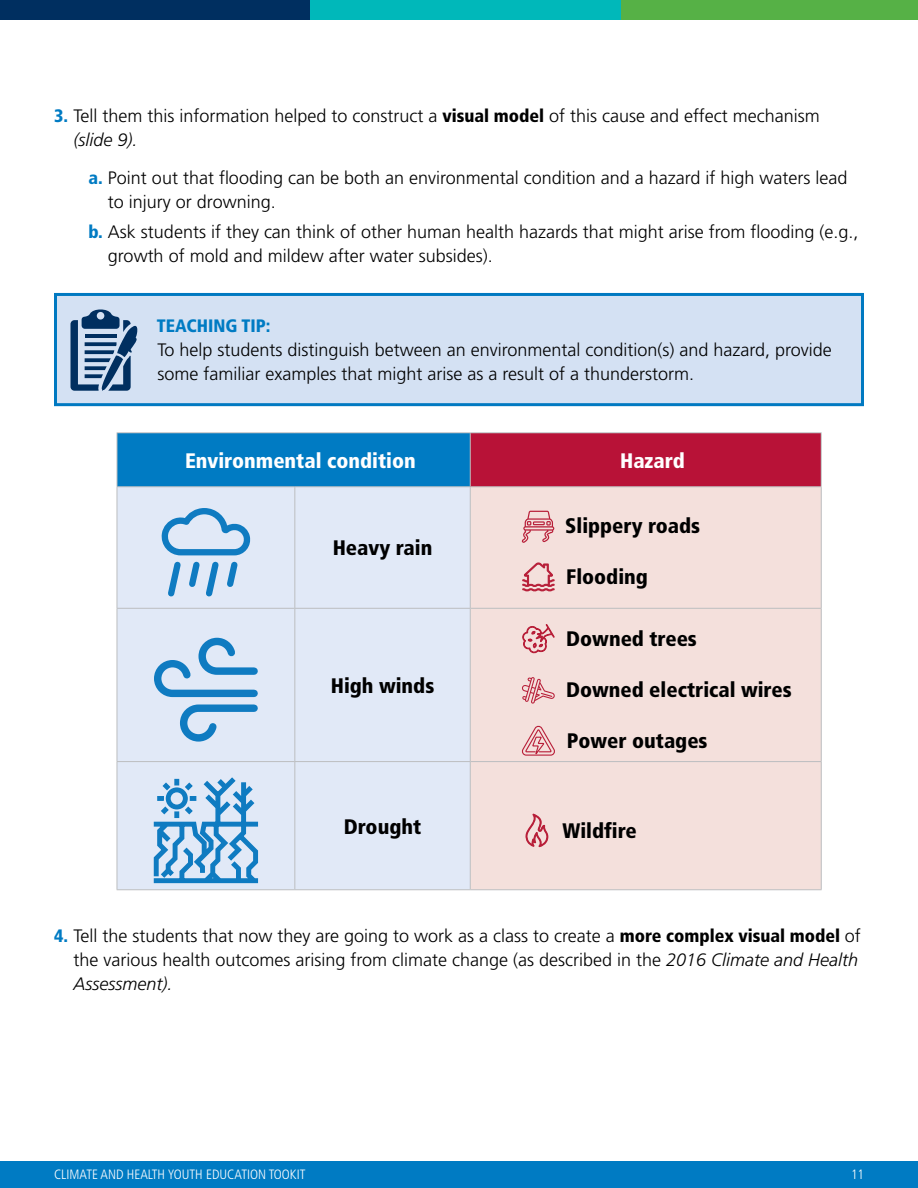
<style>
.page{position:relative;width:918px;height:1188px;background:#fff}
.page>*{position:absolute;margin:0;border:0;box-sizing:border-box;transform-origin:0 0}
.t1{font:900 condensed 21px "Frutiger";color:#000}
.t2{font:900 condensed 21px "Frutiger";color:#fff}
.t3{font:300 18px/24px "Frutiger";color:#000}
.t4{font:900 condensed 18px "Frutiger";color:#007bc3}
.t5{font:300 condensed 13.5px "Frutiger";color:#fff}
.s1{font-weight:900;font-stretch:condensed;color:#007bc3}
.s2{font-weight:900;font-stretch:condensed}
.s3{font-style:italic}
</style>
<div class="page">
<div style="left:0;top:1161px;width:918px;height:27px;background:#007bc3"></div>
<div style="left:0;top:0;width:310px;height:20px;background:#002f60"></div>
<div style="left:310px;top:0;width:311px;height:20px;background:#00b8ba"></div>
<div style="left:621px;top:0;width:297px;height:20px;background:#56b146"></div>
<div style="left:56px;top:294px;width:806px;height:111px;background:#d4e1f3"></div>
<svg style="left:71px;top:309px;width:67px;height:82px"></svg>
<div style="left:54px;top:293px;width:810px;height:113px;border:3px solid #0079c1"></div>
<div style="left:117px;top:433px;width:353px;height:54px;background:#007bc3"></div>
<div style="left:470px;top:433px;width:351px;height:54px;background:#b81237"></div>
<div style="left:118px;top:487px;width:352px;height:402px;background:#e1e9f7"></div>
<div style="left:471px;top:487px;width:350px;height:402px;background:#f4e0dc"></div>
<hr style="left:117px;top:487px;width:1px;height:121px;background:#bcbec0">
<hr style="left:294px;top:487px;width:1px;height:121px;background:#bcbec0">
<hr style="left:470px;top:487px;width:1px;height:121px;background:#bcbec0">
<hr style="left:821px;top:487px;width:1px;height:121px;background:#bcbec0">
<hr style="left:117px;top:608px;width:178px;height:1px;background:#bcbec0">
<hr style="left:117px;top:609px;width:1px;height:152px;background:#bcbec0">
<hr style="left:295px;top:608px;width:175px;height:1px;background:#bcbec0">
<hr style="left:294px;top:609px;width:1px;height:152px;background:#bcbec0">
<hr style="left:470px;top:608px;width:352px;height:1px;background:#bcbec0">
<hr style="left:470px;top:609px;width:1px;height:152px;background:#bcbec0">
<hr style="left:821px;top:609px;width:1px;height:152px;background:#bcbec0">
<hr style="left:117px;top:761px;width:178px;height:1px;background:#bcbec0">
<hr style="left:117px;top:762px;width:1px;height:127px;background:#bcbec0">
<hr style="left:295px;top:761px;width:175px;height:1px;background:#bcbec0">
<hr style="left:294px;top:762px;width:1px;height:127px;background:#bcbec0">
<hr style="left:470px;top:761px;width:352px;height:1px;background:#bcbec0">
<hr style="left:470px;top:762px;width:1px;height:127px;background:#bcbec0">
<hr style="left:821px;top:762px;width:1px;height:127px;background:#bcbec0">
<hr style="left:117px;top:889px;width:178px;height:1px;background:#bcbec0">
<hr style="left:295px;top:889px;width:175px;height:1px;background:#bcbec0">
<hr style="left:470px;top:889px;width:352px;height:1px;background:#bcbec0">
<hr style="left:117px;top:432px;width:178px;height:1px;background:#bcbec0">
<hr style="left:117px;top:433px;width:1px;height:53px;background:#bcbec0">
<hr style="left:295px;top:432px;width:175px;height:1px;background:#bcbec0">
<hr style="left:470px;top:432px;width:352px;height:1px;background:#bcbec0">
<hr style="left:470px;top:433px;width:1px;height:53px;background:#bcbec0">
<hr style="left:821px;top:433px;width:1px;height:53px;background:#bcbec0">
<hr style="left:117px;top:486px;width:178px;height:1px;background:#bcbec0">
<hr style="left:295px;top:486px;width:175px;height:1px;background:#bcbec0">
<hr style="left:470px;top:486px;width:352px;height:1px;background:#bcbec0">
<svg style="left:159px;top:505px;width:91px;height:95px;background:#aeceea"></svg>
<svg style="left:522px;top:511px;width:32px;height:32px"></svg>
<svg style="left:522px;top:562px;width:33px;height:30px"></svg>
<svg style="left:150px;top:634px;width:112px;height:111px;background:#b0cfea"></svg>
<svg style="left:522px;top:624px;width:33px;height:30px"></svg>
<svg style="left:522px;top:677px;width:33px;height:27px"></svg>
<svg style="left:522px;top:726px;width:33px;height:30px"></svg>
<svg style="left:153px;top:776px;width:106px;height:108px;background:#8fbee1"></svg>
<svg style="left:526px;top:814px;width:23px;height:33px"></svg>
<p class="t3" style="left:73px;top:104px;width:748px;text-indent:-19px"><span class="s1">3.</span> Tell them this information helped to construct a <span class="s2">visual model</span> of this cause and effect mechanism <span class="s3">(slide 9).</span></p>
<p class="t3" style="left:108px;top:165px;width:741px;text-indent:-19px"><span class="s1">a.</span> Point out that flooding can be both an environmental condition and a hazard if high waters lead to injury or drowning.</p>
<p class="t3" style="left:108px;top:220px;width:752px;text-indent:-19px"><span class="s1">b.</span> Ask students if they can think of other human health hazards that might arise from flooding (e.g., growth of mold and mildew after water subsides).</p>
<p class="t4" style="left:157px;top:315px;width:115px">TEACHING TIP:</p>
<p class="t3" style="left:158px;top:338px;width:676px">To help students distinguish between an environmental condition(s) and hazard, provide some familiar examples that might arise as a result of a thunderstorm.</p>
<p class="t2" style="left:185px;top:448px;width:232px">Environmental condition</p>
<p class="t2" style="left:620px;top:448px;width:66px">Hazard</p>
<p class="t1" style="left:333px;top:535px;width:101px">Heavy rain</p>
<p class="t1" style="left:331px;top:673px;width:105px">High winds</p>
<p class="t1" style="left:565px;top:513px;width:136px">Slippery roads</p>
<p class="t1" style="left:566px;top:564px;width:83px">Flooding</p>
<p class="t1" style="left:566px;top:626px;width:132px">Downed trees</p>
<p class="t1" style="left:566px;top:677px;width:227px">Downed electrical wires</p>
<p class="t1" style="left:567px;top:728px;width:142px">Power outages</p>
<p class="t1" style="left:344px;top:814px;width:79px">Drought</p>
<p class="t1" style="left:563px;top:818px;width:76px">Wildfire</p>
<p class="t3" style="left:73px;top:924px;width:789px;text-indent:-19px"><span class="s1">4.</span> Tell the students that now they are going to work as a class to create a <span class="s2">more complex visual model</span> of the various health outcomes arising from climate change (as described in the <span class="s3">2016 Climate and Health<br>Assessment).</span></p>
<p class="t5" style="left:54px;top:1167px;width:253px">CLIMATE AND HEALTH YOUTH EDUCATION TOOKIT</p>
<p class="t5" style="left:851px;top:1167px;width:14px">11</p>
</div>
